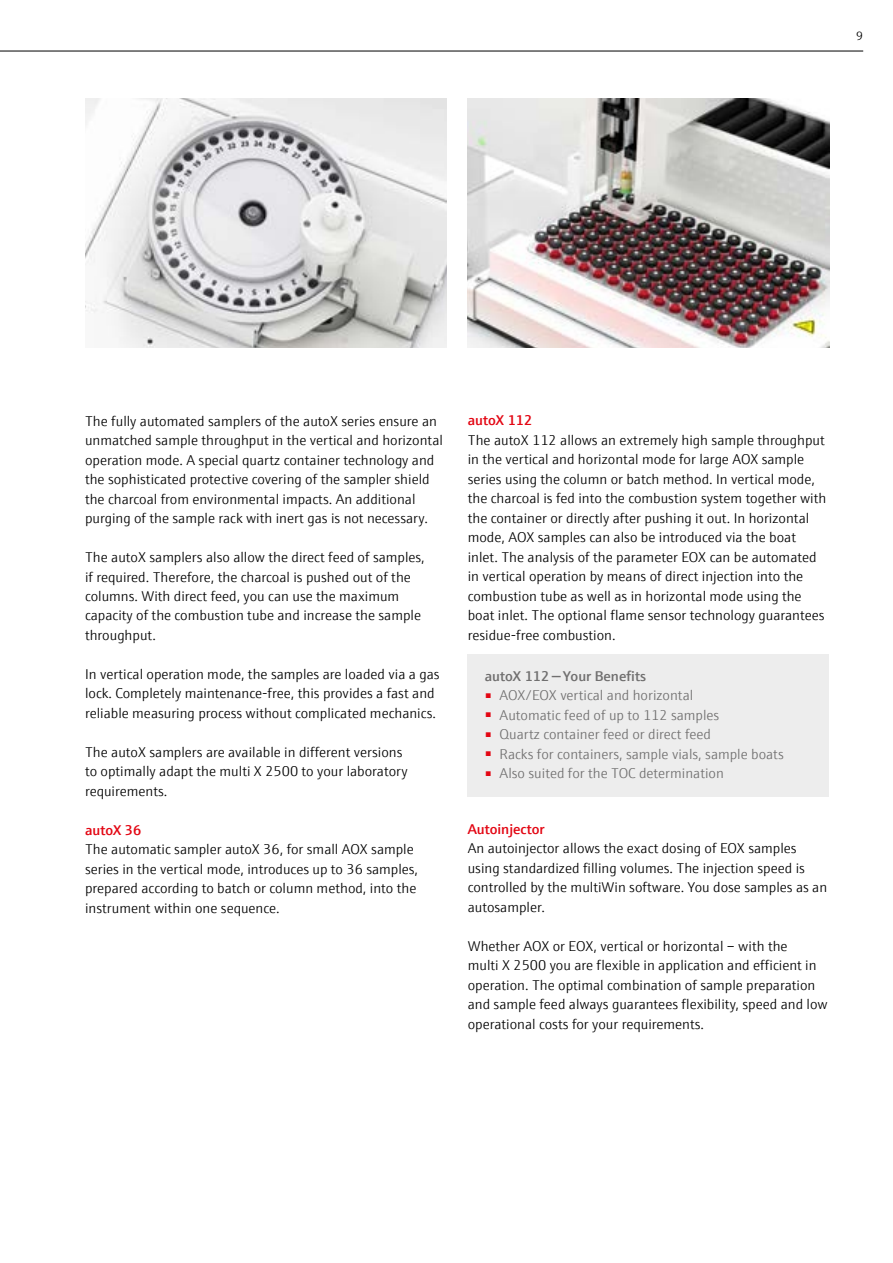
<style>
.page{position:relative;width:893px;height:1263px;background:#fff}
.page>*{position:absolute;margin:0;border:0;box-sizing:border-box;transform-origin:0 0}
.t1{font:300 14.25px/19.5px "E+H Sans";color:#000}
.t2{font:300 14.25px "E+H Sans";color:#706f6f}
.t3{font:600 14.25px "E+H Sans";color:#e30613}
.t4{font:600 14.25px "E+H Sans";color:#706f6f}
.t5{font:300 12px "E+H Sans";color:#000}
</style>
<div class="page">
<hr style="left:0;top:51px;width:863px;height:1px;background:#000">
<div style="left:468px;top:654px;width:361px;height:142px;background:#ededed"></div>
<img style="left:468px;top:99px;width:361px;height:248px">
<img style="left:85px;top:99px;width:361px;height:248px">
<p class="t5" style="left:856px;top:27px;width:8px">9</p>
<p class="t1" style="left:85px;top:410px;width:359px">The fully automated samplers of the autoX series ensure an unmatched sample throughput in the vertical and horizontal operation mode. A special quartz container technology and the sophisticated protective covering of the sampler shield the charcoal from environmental impacts. An additional purging of the sample rack with inert gas is not necessary.</p>
<p class="t1" style="left:85px;top:546px;width:341px">The autoX samplers also allow the direct feed of samples, if required. Therefore, the charcoal is pushed out of the columns. With direct feed, you can use the maximum capacity of the combustion tube and increase the sample throughput.</p>
<p class="t1" style="left:85px;top:663px;width:356px">In vertical operation mode, the samples are loaded via a gas lock. Completely maintenance-free, this provides a fast and reliable measuring process without complicated mechanics.</p>
<p class="t1" style="left:85px;top:741px;width:324px">The autoX samplers are available in different versions to optimally adapt the multi X 2500 to your laboratory requirements.</p>
<p class="t3" style="left:85px;top:819px;width:58px">autoX 36</p>
<p class="t1" style="left:85px;top:839px;width:335px">The automatic sampler autoX 36, for small AOX sample series in the vertical mode, introduces up to 36 samples, prepared according to batch or column method, into the instrument within one sequence.</p>
<p class="t3" style="left:468px;top:410px;width:66px">autoX 112</p>
<p class="t1" style="left:468px;top:429px;width:360px">The autoX 112 allows an extremely high sample throughput in the vertical and horizontal mode for large AOX sample series using the column or batch method. In vertical mode, the charcoal is fed into the combustion system together with the container or directly after pushing it out. In horizontal mode, AOX samples can also be introduced via the boat inlet. The analysis of the parameter EOX can be automated in vertical operation by means of direct injection into the combustion tube as well as in horizontal mode using the boat inlet. The optional flame sensor technology guarantees residue-free combustion.</p>
<p class="t4" style="left:485px;top:665px;width:163px">autoX 112 — Your Benefits</p>
<p class="t2" style="left:485px;top:685px;width:210px"><sup>■</sup> AOX/EOX vertical and horizontal</p>
<p class="t2" style="left:485px;top:704px;width:236px"><sup>■</sup> Automatic feed of up to 112 samples</p>
<p class="t2" style="left:485px;top:724px;width:228px"><sup>■</sup> Quartz container feed or direct feed</p>
<p class="t2" style="left:485px;top:743px;width:301px"><sup>■</sup> Racks for containers, sample vials, sample boats</p>
<p class="t2" style="left:485px;top:763px;width:241px"><sup>■</sup> Also suited for the TOC determination</p>
<p class="t3" style="left:468px;top:818px;width:78px">Autoinjector</p>
<p class="t1" style="left:468px;top:838px;width:361px">An autoinjector allows the exact dosing of EOX samples using standardized filling volumes. The injection speed is controlled by the multiWin software. You dose samples as an autosampler.</p>
<p class="t1" style="left:468px;top:935px;width:361px">Whether AOX or EOX, vertical or horizontal – with the<br>multi X 2500 you are flexible in application and efficient in operation. The optimal combination of sample preparation and sample feed always guarantees flexibility, speed and low operational costs for your requirements.</p>
</div>
